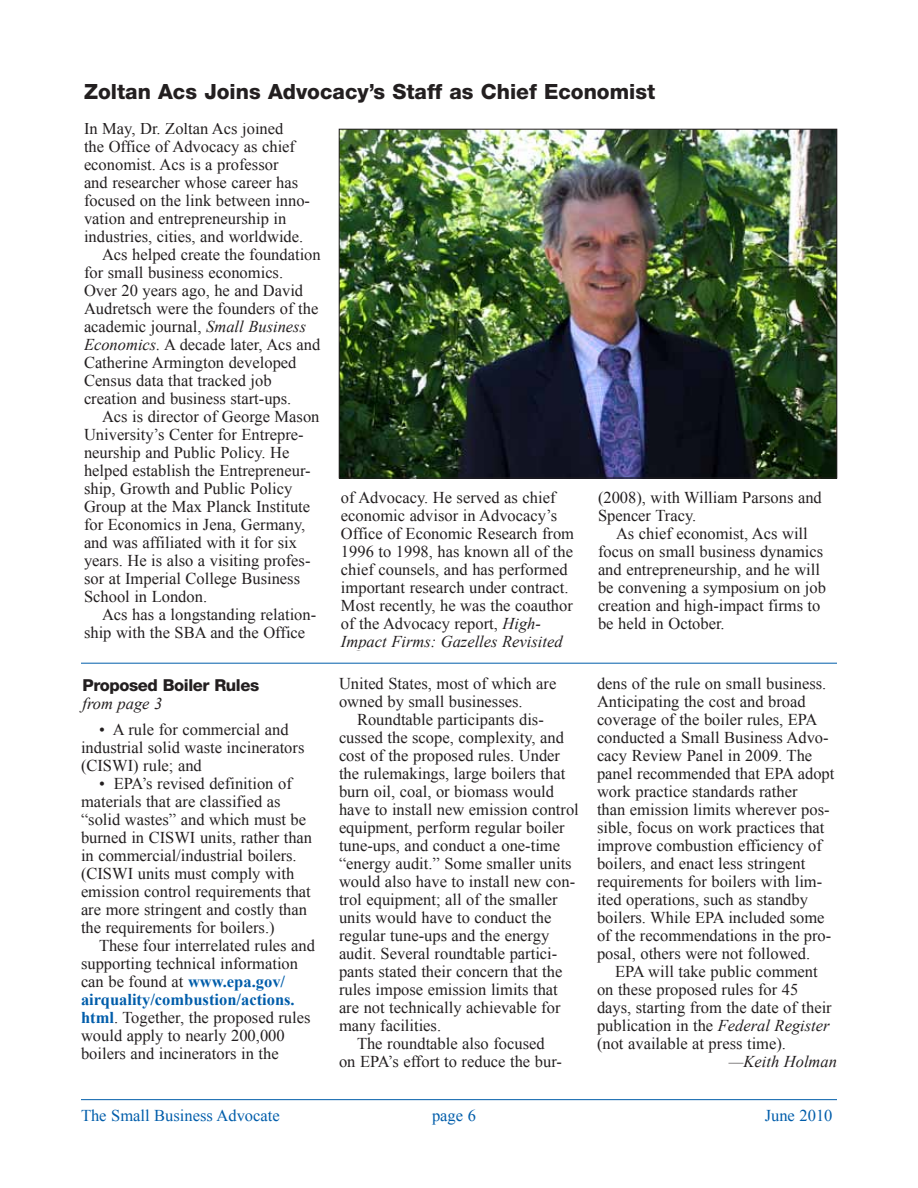
<style>
.page{position:relative;width:918px;height:1188px;background:#fff}
.page>*{position:absolute;margin:0;border:0;box-sizing:border-box;transform-origin:0 0}
._6{font:800 21px "Helvetica Neue";color:#231f20}
._7{font:16.5px/18px "Times New Roman";color:#231f20}
._7FIRST{font:16.5px/18px "Times New Roman";color:#231f20}
.t1{font:16.5px "Times New Roman";color:#005daa}
._7FIRST-2{font:800 16.5px/18px "Helvetica Neue";letter-spacing:-.025em;color:#231f20}
._7-2{font:italic 16.5px "Times New Roman";color:#231f20}
.s1{font-style:italic}
.s2{font-family:"Times New Roman";font-weight:400;font-style:italic}
.s3{font-weight:700;color:#005daa}
</style>
<div class="page">
<hr style="left:81px;top:1099px;width:756px;height:1px;background:#005daa">
<img style="left:341px;top:131px;width:494px;height:345px">
<hr style="left:81px;top:663px;width:756px;height:1px;background:#005daa">
<p class="_6" style="left:84px;top:79px;width:573px">Zoltan Acs Joins Advocacy’s Staff as Chief Economist</p>
<p class="_7FIRST" style="left:84px;top:120px;width:228px">In May, Dr. Zoltan Acs joined<br>the Office of Advocacy as chief economist. Acs is a professor<br>and researcher whose career has focused on the link between inno&shy;vation and entrepreneurship in industries, cities, and worldwide.</p>
<p class="_7" style="left:84px;top:246px;width:238px;text-indent:18px">Acs helped create the foundation for small business economics.<br>Over 20 years ago, he and David<br>Audretsch were the founders of the academic journal, <span class="s1">Small Business<br>Economics.</span> A decade later, Acs and<br>Catherine Armington developed<br>Census data that tracked job creation and business start-ups.</p>
<p class="_7" style="left:84px;top:408px;width:237px;text-indent:18px">Acs is director of George Mason<br>University’s Center for Entrepre&shy;neurship and Public Policy. He helped establish the Entrepreneur&shy;ship, Growth and Public Policy<br>Group at the Max Planck Institute for Economics in Jena, Germany, and was affiliated with it for six years. He is also a visiting profes&shy;sor at Imperial College Business<br>School in London.</p>
<p class="_7" style="left:84px;top:606px;width:234px;text-indent:18px">Acs has a longstanding relation&shy;ship with the SBA and the Office</p>
<p class="_7FIRST-2" style="left:82px;top:676px;width:178px">Proposed Boiler Rules <span class="s2">from page 3</span></p>
<p class="_7" style="left:81px;top:720px;width:225px;text-indent:18px">• A rule for commercial and industrial solid waste incinerators (CISWI) rule; and</p>
<p class="_7" style="left:81px;top:774px;width:233px;text-indent:18px">• EPA’s revised definition of materials that are classified as “solid wastes” and which must be burned in CISWI units, rather than in commercial/industrial boilers. (CISWI units must comply with emission control requirements that are more stringent and costly than the requirements for boilers.)</p>
<p class="_7" style="left:81px;top:936px;width:236px;text-indent:18px">These four interrelated rules and supporting technical information can be found at <span class="s3">www.epa.gov/ airquality/combustion/actions. html</span>. Together, the proposed rules would apply to nearly 200,000 boilers and incinerators in the</p>
<p class="_7" style="left:341px;top:488px;width:235px">of Advocacy. He served as chief economic advisor in Advocacy’s<br>Office of Economic Research from<br>1996 to 1998, has known all of the chief counsels, and has performed important research under contract.<br>Most recently, he was the coauthor of the Advocacy report, <span class="s1">High-<br>Impact Firms: Gazelles Revisited</span></p>
<p class="_7" style="left:598px;top:488px;width:225px">(2008), with William Parsons and<br>Spencer Tracy.</p>
<p class="_7" style="left:598px;top:524px;width:229px;text-indent:18px">As chief economist, Acs will focus on small business dynamics and entrepreneurship, and he will be convening a symposium on job creation and high-impact firms to be held in October.</p>
<p class="_7" style="left:339px;top:675px;width:219px">United States, most of which are owned by small businesses.</p>
<p class="_7" style="left:339px;top:711px;width:241px;text-indent:18px">Roundtable participants dis&shy;cussed the scope, complexity, and cost of the proposed rules. Under the rulemakings, large boilers that burn oil, coal, or biomass would have to install new emission control equipment, perform regular boiler tune-ups, and conduct a one-time “energy audit.” Some smaller units would also have to install new con&shy;trol equipment; all of the smaller units would have to conduct the regular tune-ups and the energy audit. Several roundtable partici&shy;pants stated their concern that the rules impose emission limits that are not technically achievable for many facilities.</p>
<p class="_7" style="left:339px;top:1035px;width:225px;text-align:center">The roundtable also focused<br>on EPA’s effort to reduce the bur-</p>
<p class="_7" style="left:597px;top:675px;width:239px">dens of the rule on small business.<br>Anticipating the cost and broad coverage of the boiler rules, EPA conducted a Small Business Advo&shy;cacy Review Panel in 2009. The panel recommended that EPA adopt work practice standards rather<br>than emission limits wherever pos&shy;sible, focus on work practices that improve combustion efficiency of boilers, and enact less stringent requirements for boilers with lim&shy;ited operations, such as standby boilers. While EPA included some of the recommendations in the pro&shy;posal, others were not followed.</p>
<p class="_7" style="left:597px;top:963px;width:236px;text-indent:18px">EPA will take public comment on these proposed rules for 45 days, starting from the date of their publication in the <span class="s1">Federal Register </span>(not available at press time).</p>
<p class="_7-2" style="left:729px;top:1051px;width:110px">—Keith Holman</p>
<p class="t1" style="left:81px;top:1104px;width:200px">The Small Business Advocate</p>
<p class="t1" style="left:432px;top:1104px;width:45px">page 6</p>
<p class="t1" style="left:765px;top:1104px;width:69px">June 2010</p>
</div>
